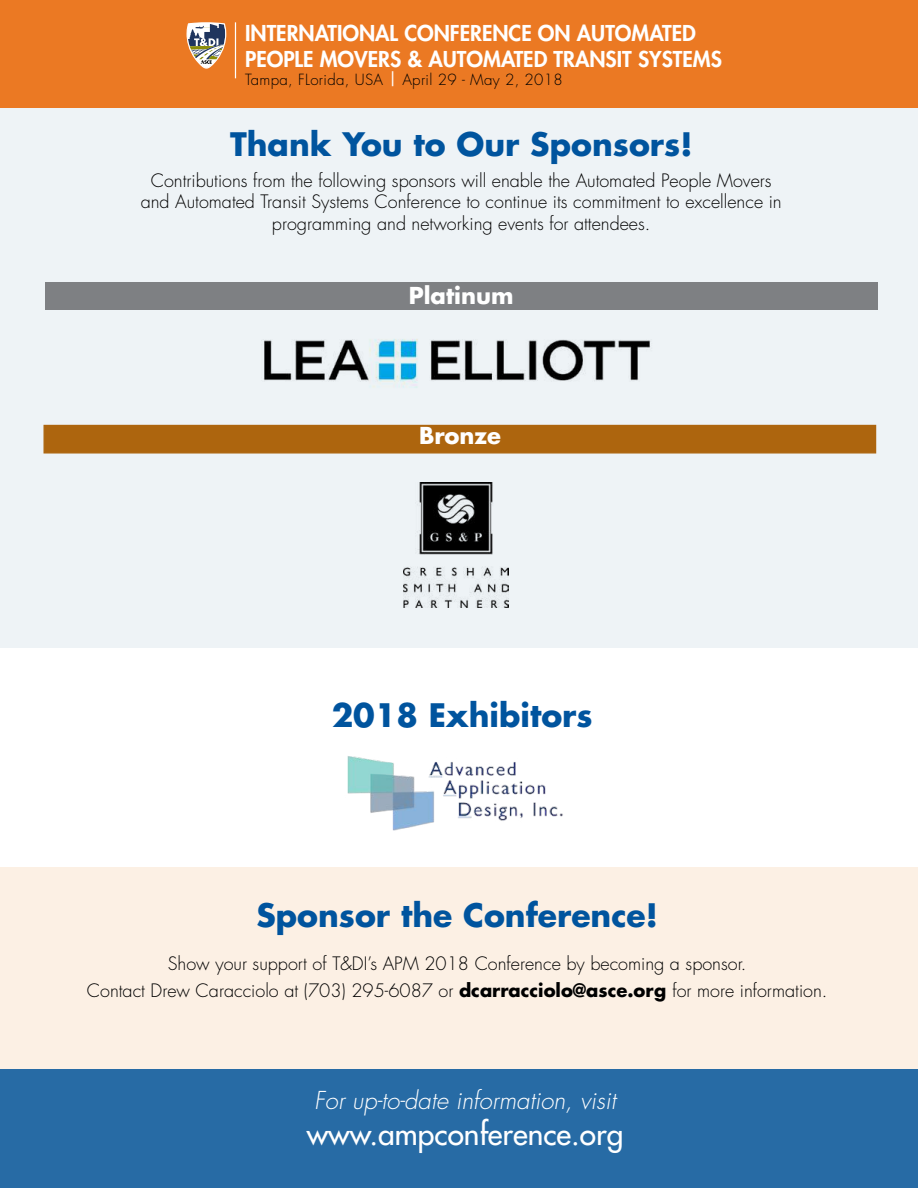
<style>
.page{position:relative;width:918px;height:1188px;background:#fff}
.page>*{position:absolute;margin:0;border:0;box-sizing:border-box;transform-origin:0 0}
.t1{font:700 31.5px "Futura Std";color:#00549e}
.t2{font:500 30px "Futura Std";color:#fff}
.t3{font:italic 300 24px "Futura Std";color:#fff}
.t4{font:700 22.65px "Futura Std";color:#fff}
.t5{font:800 21.3px/25.5px "Futura Std";color:#fff}
.t6{font:300 18px/21.6px "Futura Std";color:#000;text-align:center}
.t7{font:300 15px "Futura Std";letter-spacing:.025em;color:#000}
.s1{font-weight:500;color:#fff}
.s2{font-weight:700}
</style>
<div class="page">
<div style="left:0;top:0;width:918px;height:108px;background:#eb7923"></div>
<svg style="left:187px;top:22px;width:39px;height:47px"></svg>
<hr style="left:235px;top:22px;width:1px;height:56px;background:#fff">
<div style="left:0;top:108px;width:918px;height:540px;background:#eef3f6"></div>
<img style="left:404px;top:483px;width:105px;height:125px">
<img style="left:347px;top:756px;width:216px;height:75px">
<div style="left:0;top:868px;width:918px;height:210px;background:#fcf0e4"></div>
<div style="left:0;top:1069px;width:918px;height:119px;background:#276ba5"></div>
<div style="left:45px;top:283px;width:833px;height:27px;background:#7e8083"></div>
<div style="left:43px;top:425px;width:833px;height:29px;background:#ad650e;border:1px solid #ad650e"></div>
<img style="left:264px;top:339px;width:387px;height:49px">
<p class="t5" style="left:245px;top:21px;width:478px">INTERNATIONAL CONFERENCE ON AUTOMATED<br>PEOPLE MOVERS &amp; AUTOMATED TRANSIT SYSTEMS</p>
<p class="t7" style="left:245px;top:70px;width:319px">Tampa, FLorida, USA <span class="s1">|</span> April 29 - May 2, 2018</p>
<h1 class="t1" style="left:230px;top:123px;width:464px">Thank You to Our Sponsors!</h1>
<p class="t6" style="left:141px;top:170px;width:643px">Contributions from the following sponsors will enable the Automated People Movers and Automated Transit Systems Conference to continue its commitment to excellence in programming and networking events for attendees.</p>
<p class="t4" style="left:409px;top:280px;width:106px">Platinum</p>
<p class="t4" style="left:419px;top:421px;width:83px">Bronze</p>
<h1 class="t1" style="left:332px;top:695px;width:262px">2018 Exhibitors</h1>
<h1 class="t1" style="left:256px;top:894px;width:403px">Sponsor the Conference!</h1>
<p class="t6" style="left:87px;top:950px;width:742px;line-height:27.6px">Show your support of T&amp;DI’s APM 2018 Conference by becoming a sponsor.<br>Contact Drew Caracciolo at (703) 295-6087 or <span class="s2">dcarracciolo@asce.org</span> for more information.</p>
<h3 class="t3" style="left:314px;top:1086px;width:303px">For up-to-date information, visit</h3>
<h2 class="t2" style="left:307px;top:1115px;width:318px">www.ampconference.org</h2>
</div>
